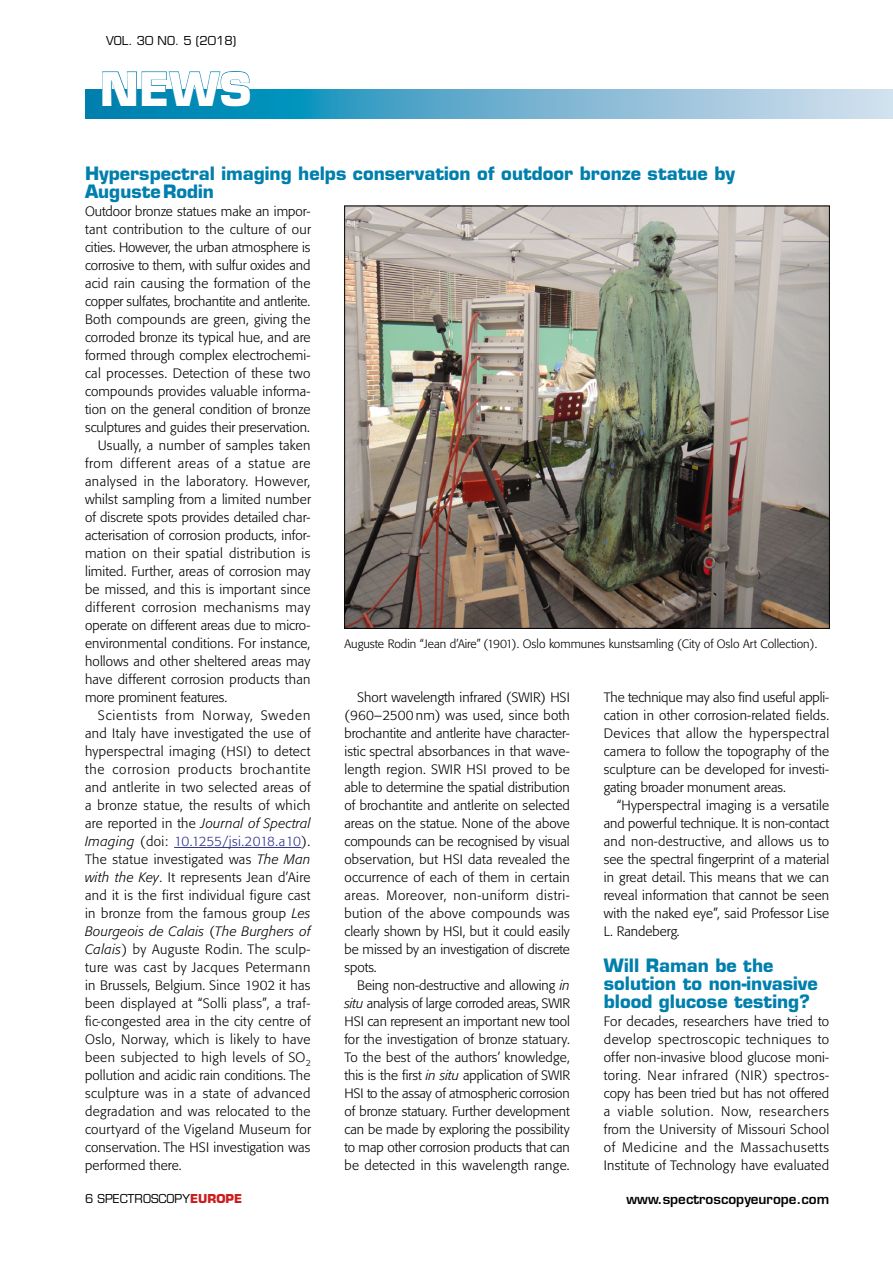
<style>
.page{position:relative;width:893px;height:1263px;background:#fff}
.page>*{position:absolute;margin:0;border:0;box-sizing:border-box;transform-origin:0 0}
.t1{font:700 45px "Eurostile";color:#fff}
.News_A_head{font:700 18px/18px "Eurostile";color:#007fad}
.Body_indent{font:300 13.5px/18px "Formata BQ";letter-spacing:.005em;color:#000;text-align:justify}
.Body_copy{font:300 13.5px/18px "Formata BQ";letter-spacing:.01em;color:#000;text-align:justify}
.t2{font:600 13.5px "Eurostile";color:#000}
.Article_caption_No_N{font:300 12px "Formata BQ";color:#000}
.t3{font:12px "Eurostile";color:#000}
.s1{font-style:italic}
.s2{color:#2d3388}
.s3{font-weight:700;color:#cb1d1e}
</style>
<div class="page">
<svg style="left:85px;top:89px;width:808px;height:29px;background:#6cb2d0"></svg>
<svg style="left:102px;top:71px;width:149px;height:36px"></svg>
<hr style="left:174px;top:847px;width:127px;height:1px;background:#2d3388">
<img style="left:346px;top:208px;width:482px;height:418px">
<p class="t3" style="left:106px;top:33px;width:132px">VOL. 30 NO. 5 (2018)</p>
<h1 class="t1" style="left:100px;top:61px;width:153px">NEWS</h1>
<p class="News_A_head" style="left:85px;top:164px;width:651px">Hyperspectral imaging helps conservation of outdoor bronze statue by<br>AugusteRodin</p>
<p class="Body_copy" style="left:85px;top:202px;width:227px">Outdoor bronze statues make an impor&shy;tant contribution to the culture of our cities. However, the urban atmosphere is corrosive to them, with sulfur oxides and acid rain causing the formation of the copper sulfates, brochantite and antlerite.<br>Both compounds are green, giving the corroded bronze its typical hue, and are formed through complex electrochemi&shy;cal processes. Detection of these two compounds provides valuable informa&shy;tion on the general condition of bronze sculptures and guides their preservation.</p>
<p class="Body_indent" style="left:85px;top:436px;width:227px;text-indent:13px">Usually, a number of samples taken from different areas of a statue are analysed in the laboratory. However, whilst sampling from a limited number of discrete spots provides detailed char&shy;acterisation of corrosion products, infor&shy;mation on their spatial distribution is limited. Further, areas of corrosion may be missed, and this is important since different corrosion mechanisms may operate on different areas due to micro&shy;environmental conditions. For instance, hollows and other sheltered areas may have different corrosion products than more prominent features.</p>
<p class="Body_indent" style="left:85px;top:706px;width:228px;text-indent:13px">Scientists from Norway, Sweden and Italy have investigated the use of hyperspectral imaging (HSI) to detect the corrosion products brochantite and antlerite in two selected areas of a bronze statue, the results of which are reported in the <span class="s1">Journal of Spectral Imaging</span> (doi: <span class="s2">10.1255/jsi.2018.a10</span>).<br>The statue investigated was <span class="s1">The Man with the Key</span>. It represents Jean d’Aire and it is the first individual figure cast in bronze from the famous group <span class="s1">Les Bourgeois de Calais</span> (<span class="s1">The Burghers of Calais</span>) by Auguste Rodin. The sculp&shy;ture was cast by Jacques Petermann in Brussels, Belgium. Since 1902 it has been displayed at “Solli plass”, a traf&shy;fic-congested area in the city centre of Oslo, Norway, which is likely to have been subjected to high levels of SO<sub>2 </sub>pollution and acidic rain conditions. The sculpture was in a state of advanced degradation and was relocated to the courtyard of the Vigeland Museum for conservation. The HSI investigation was performed there.</p>
<p class="Article_caption_No_N" style="left:344px;top:637px;width:474px">Auguste Rodin “Jean d’Aire” (1901). Oslo kommunes kunstsamling (City of Oslo Art Collection).</p>
<p class="Body_indent" style="left:344px;top:688px;width:227px;text-indent:13px">Short wavelength infrared (SWIR) HSI (960–2500 nm) was used, since both brochantite and antlerite have character&shy;istic spectral absorbances in that wave&shy;length region. SWIR HSI proved to be able to determine the spatial distribution of brochantite and antlerite on selected areas on the statue. None of the above compounds can be recognised by visual observation, but HSI data revealed the occurrence of each of them in certain areas. Moreover, non-uniform distri&shy;bution of the above compounds was clearly shown by HSI, but it could easily be missed by an investigation of discrete spots.</p>
<p class="Body_indent" style="left:344px;top:976px;width:227px;text-indent:13px">Being non-destructive and allowing <span class="s1">in situ</span> analysis of large corroded areas, SWIR HSI can represent an important new tool for the investigation of bronze statuary.<br>To the best of the authors’ knowledge, this is the first <span class="s1">in situ</span> application of SWIR HSI to the assay of atmospheric corrosion of bronze statuary. Further development can be made by exploring the possibility to map other corrosion products that can be detected in this wavelength range.</p>
<p class="Body_indent" style="left:604px;top:688px;width:227px">The technique may also find useful appli&shy;cation in other corrosion-related fields.<br>Devices that allow the hyperspectral camera to follow the topography of the sculpture can be developed for investi&shy;gating broader monument areas.</p>
<p class="Body_indent" style="left:604px;top:796px;width:227px;text-indent:13px">“Hyperspectral imaging is a versatile and powerful technique. It is non-contact and non-destructive, and allows us to see the spectral fingerprint of a material in great detail. This means that we can reveal information that cannot be seen with the naked eye”, said Professor Lise L. Randeberg.</p>
<p class="News_A_head" style="left:604px;top:956px;width:215px">Will Raman be the solution to non-invasive blood glucose testing?</p>
<p class="Body_copy" style="left:604px;top:1012px;width:227px">For decades, researchers have tried to develop spectroscopic techniques to offer non-invasive blood glucose moni&shy;toring. Near infrared (NIR) spectros&shy;copy has been tried but has not offered a viable solution. Now, researchers from the University of Missouri School of Medicine and the Massachusetts Institute of Technology have evaluated</p>
<p class="t3" style="left:85px;top:1191px;width:159px">6 SPECTROSCOPY<span class="s3">EUROPE</span></p>
<p class="t2" style="left:627px;top:1190px;width:204px">www.spectroscopyeurope.com</p>
</div>
